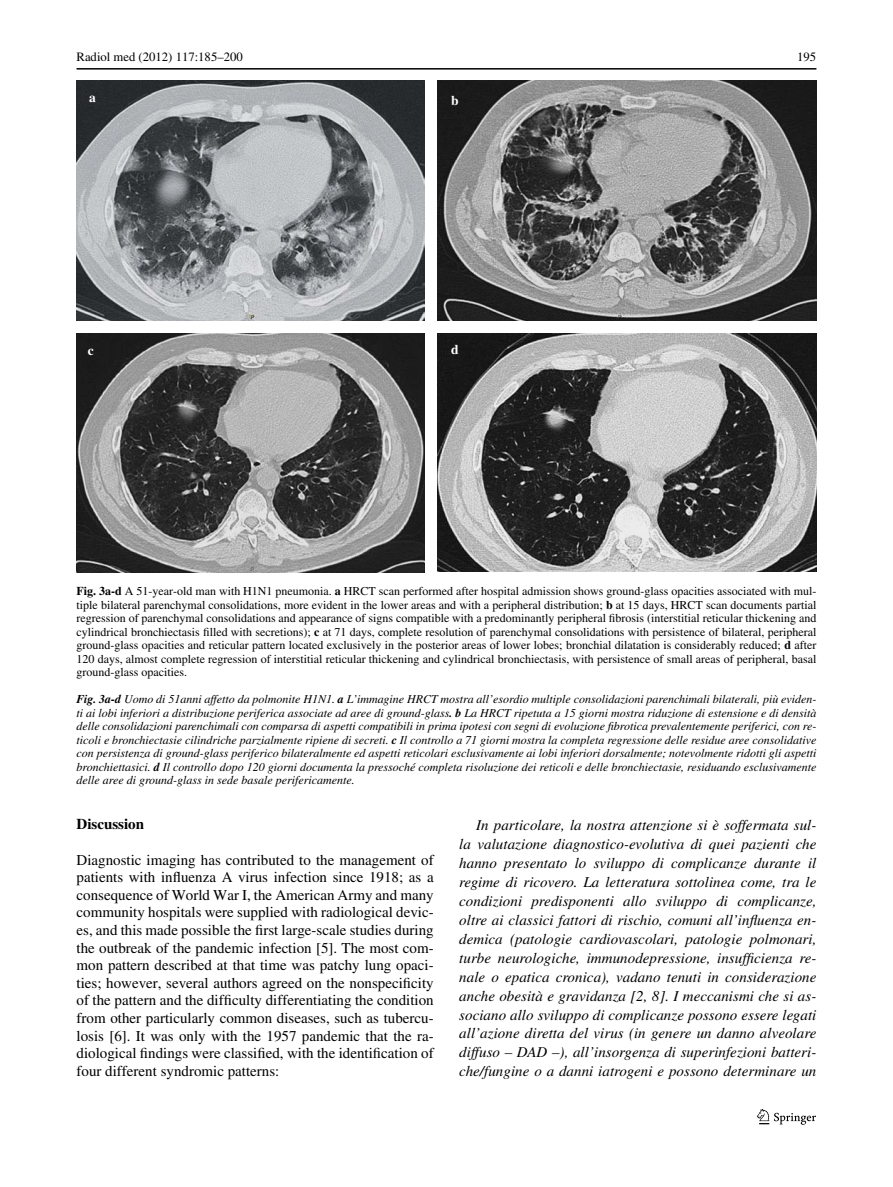
<style>
.page{position:relative;width:893px;height:1187px;background:#fff}
.page>*{position:absolute;margin:0;border:0;box-sizing:border-box;transform-origin:0 0}
.t1{font:italic 15px/18.9px "Times";letter-spacing:.005em;color:#000;text-align:justify}
.t2{font:15px/17.5px "Times";color:#000;text-align:justify}
.t3{font:700 15px "Times";color:#000}
.t4{font:700 13.5px "Times";color:#fff}
.t5{font:12.75px "Times";color:#000}
.t6{font:italic 12px/13.5px "Times";color:#000;text-align:justify}
.t7{font:12px/13.5px "Times";color:#000;text-align:justify}
.s1{font-weight:700}
</style>
<div class="page">
<svg style="left:757px;top:1109px;width:59px;height:15px"></svg>
<hr style="left:77px;top:68px;width:739px;height:2px;background:#000">
<img style="left:77px;top:81px;width:347px;height:239px">
<img style="left:437px;top:81px;width:379px;height:239px">
<img style="left:77px;top:333px;width:347px;height:240px">
<img style="left:437px;top:333px;width:379px;height:239px">
<p class="t5" style="left:77px;top:50px;width:168px">Radiol med (2012) 117:185–200</p>
<p class="t5" style="left:797px;top:50px;width:21px">195</p>
<p class="t4" style="left:89px;top:89px;width:8px">a</p>
<p class="t4" style="left:451px;top:93px;width:9px">b</p>
<p class="t4" style="left:88px;top:342px;width:7px">c</p>
<p class="t4" style="left:451px;top:341px;width:9px">d</p>
<p class="t7" style="left:77px;top:584px;width:741px"><span class="s1">Fig. 3a-d</span> A 51-year-old man with H1N1 pneumonia. <span class="s1">a</span> HRCT scan performed after hospital admission shows ground-glass opacities associated with mul&shy;tiple bilateral parenchymal consolidations, more evident in the lower areas and with a peripheral distribution; <span class="s1">b</span> at 15 days, HRCT scan documents partial regression of parenchymal consolidations and appearance of signs compatible with a predominantly peripheral fibrosis (interstitial reticular thickening and cylindrical bronchiectasis filled with secretions); <span class="s1">c</span> at 71 days, complete resolution of parenchymal consolidations with persistence of bilateral, peripheral ground-glass opacities and reticular pattern located exclusively in the posterior areas of lower lobes; bronchial dilatation is considerably reduced; <span class="s1">d</span> after 120 days, almost complete regression of interstitial reticular thickening and cylindrical bronchiectasis, with persistence of small areas of peripheral, basal ground-glass opacities.</p>
<p class="t6" style="left:77px;top:692px;width:741px"><span class="s1">Fig. 3a-d</span> Uomo di 51anni affetto da polmonite H1N1. <span class="s1">a</span> L’immagine HRCT mostra all’esordio multiple consolidazioni parenchimali bilaterali, più eviden&shy;ti ai lobi inferiori a distribuzione periferica associate ad aree di ground-glass<span class="s1">. b</span> La HRCT ripetuta a 15 giorni mostra riduzione di estensione e di densità delle consolidazioni parenchimali con comparsa di aspetti compatibili in prima ipotesi con segni di evoluzione fibrotica prevalentemente periferici, con re&shy;ticoli e bronchiectasie cilindriche parzialmente ripiene di secreti. <span class="s1">c</span> Il controllo a 71 giorni mostra la completa regressione delle residue aree consolidative con persistenza di ground-glass periferico bilateralmente ed aspetti reticolari esclusivamente ai lobi inferiori dorsalmente; notevolmente ridotti gli aspetti bronchiettasici. <span class="s1">d</span> Il controllo dopo 120 giorni documenta la pressoché completa risoluzione dei reticoli e delle bronchiectasie, residuando esclusivamente delle aree di ground-glass in sede basale perifericamente.</p>
<p class="t3" style="left:77px;top:815px;width:69px">Discussion</p>
<p class="t2" style="left:77px;top:850px;width:359px">Diagnostic imaging has contributed to the management of patients with influenza A virus infection since 1918; as a consequence of World War I, the American Army and many community hospitals were supplied with radiological devic&shy;es, and this made possible the first large-scale studies during the outbreak of the pandemic infection [5]. The most com&shy;mon pattern described at that time was patchy lung opaci&shy;ties; however, several authors agreed on the nonspecificity of the pattern and the difficulty differentiating the condition from other particularly common diseases, such as tubercu&shy;losis [6]. It was only with the 1957 pandemic that the ra&shy;diological findings were classified, with the identification of four different syndromic patterns:</p>
<p class="t1" style="left:459px;top:816px;width:359px;text-indent:17px">In particolare, la nostra attenzione si è soffermata sul&shy;la valutazione diagnostico-evolutiva di quei pazienti che hanno presentato lo sviluppo di complicanze durante il regime di ricovero. La letteratura sottolinea come, tra le condizioni predisponenti allo sviluppo di complicanze, oltre ai classici fattori di rischio, comuni all’influenza en&shy;demica (patologie cardiovascolari, patologie polmonari, turbe neurologiche, immunodepressione, insufficienza re&shy;nale o epatica cronica), vadano tenuti in considerazione anche obesità e gravidanza [2, 8]. I meccanismi che si as&shy;sociano allo sviluppo di complicanze possono essere legati all’azione diretta del virus (in genere un danno alveolare diffuso – DAD –), all’insorgenza di superinfezioni batteri&shy;che/fungine o a danni iatrogeni e possono determinare un</p>
</div>
